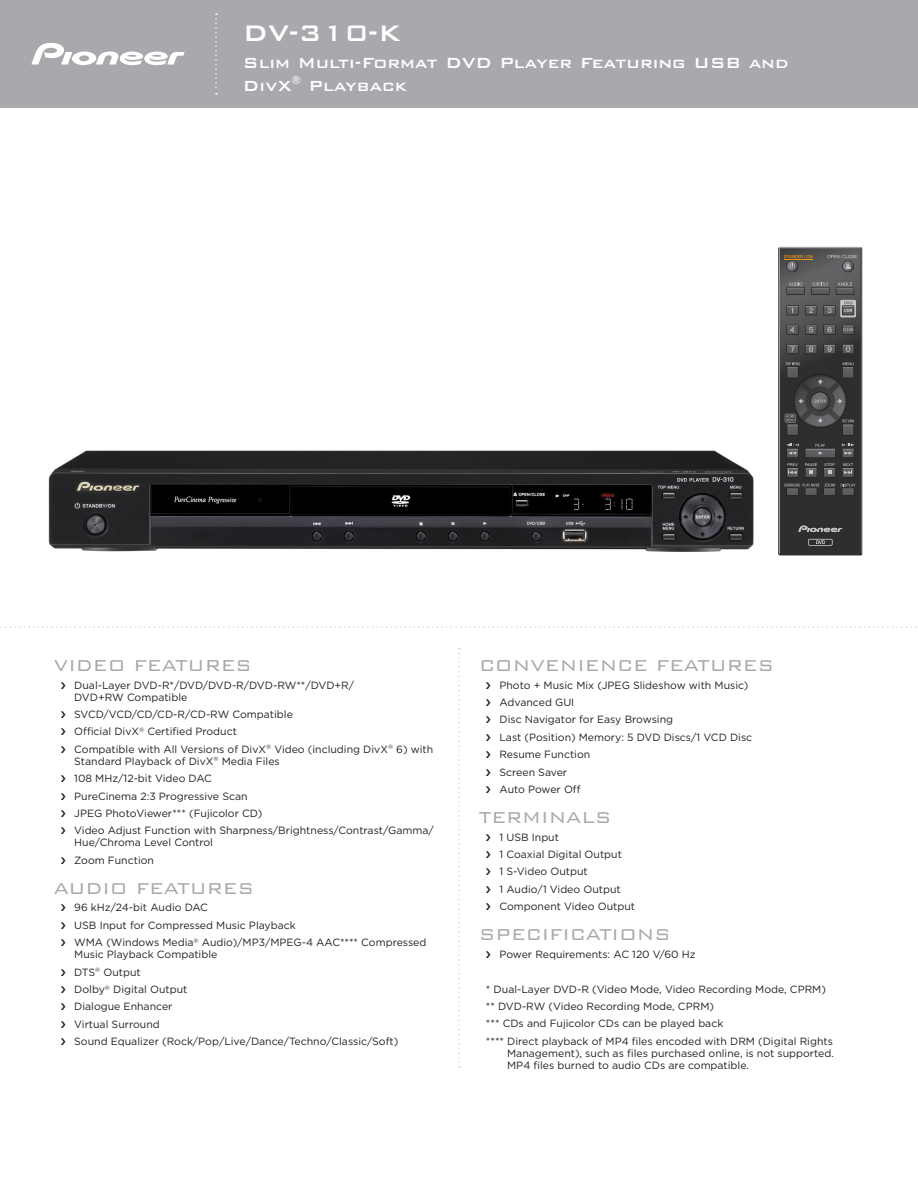
<style>
.page{position:relative;width:918px;height:1188px;background:#fff}
.page>*{position:absolute;margin:0;border:0;box-sizing:border-box;transform-origin:0 0}
._00_moderunumber{font:500 30px "Bank Gothic BT";color:#fff}
._02_Pioneer_Subhead{font:300 21px "Bank Gothic BT";color:#a8a9ad}
._01_Lead{font:500 19.5px/22.5px "Bank Gothic BT";color:#fff}
._03_Main_Text{font:10.5px/12px "Gotham";color:#231f20}
._05_sub_text{font:10.5px/12px "Gotham";color:#231f20;text-align:justify}
</style>
<div class="page">
<div style="left:0;top:0;width:918px;height:108px;background:#a8a9ad"></div>
<svg style="left:215px;top:14px;width:2px;height:80px"></svg>
<svg style="left:31px;top:43px;width:154px;height:22px"></svg>
<svg style="left:458px;top:648px;width:2px;height:420px"></svg>
<svg style="left:0;top:626px;width:916px;height:2px"></svg>
<svg style="left:778px;top:247px;width:84px;height:308px;background:#494849"></svg>
<img style="left:48px;top:450px;width:706px;height:102px">
<p class="_00_moderunumber" style="left:243px;top:17px;width:161px">DV-310-K</p>
<p class="_01_Lead" style="left:243px;top:52px;width:547px">Slim Multi-Format DVD Player Featuring USB and<br>DivX<sup>®</sup> Playback</p>
<p class="_02_Pioneer_Subhead" style="left:54px;top:655px;width:199px">VIDEO FEATURES</p>
<p class="_03_Main_Text" style="left:74px;top:679px;width:282px">Dual-Layer DVD-R*/DVD/DVD-R/DVD-RW**/DVD+R/<br>DVD+RW Compatible</p>
<p class="_03_Main_Text" style="left:74px;top:708px;width:220px">SVCD/VCD/CD/CD-R/CD-RW Compatible</p>
<p class="_03_Main_Text" style="left:74px;top:726px;width:164px">Official DivX<sup>®</sup> Certified Product</p>
<p class="_03_Main_Text" style="left:74px;top:743px;width:361px">Compatible with All Versions of DivX<sup>®</sup> Video (including DivX<sup>®</sup> 6) with<br>Standard Playback of DivX<sup>®</sup> Media Files</p>
<p class="_03_Main_Text" style="left:74px;top:772px;width:139px">108 MHz/12-bit Video DAC</p>
<p class="_03_Main_Text" style="left:74px;top:790px;width:175px">PureCinema 2:3 Progressive Scan</p>
<p class="_03_Main_Text" style="left:74px;top:807px;width:190px">JPEG PhotoViewer*** (Fujicolor CD)</p>
<p class="_03_Main_Text" style="left:74px;top:825px;width:361px">Video Adjust Function with Sharpness/Brightness/Contrast/Gamma/<br>Hue/Chroma Level Control</p>
<p class="_03_Main_Text" style="left:74px;top:854px;width:81px">Zoom Function</p>
<p class="_02_Pioneer_Subhead" style="left:54px;top:877px;width:202px">AUDIO FEATURES</p>
<p class="_03_Main_Text" style="left:74px;top:902px;width:135px">96 kHz/24-bit Audio DAC</p>
<p class="_03_Main_Text" style="left:74px;top:919px;width:223px">USB Input for Compressed Music Playback</p>
<p class="_03_Main_Text" style="left:74px;top:936px;width:354px">WMA (Windows Media<sup>®</sup> Audio)/MP3/MPEG-4 AAC**** Compressed<br>Music Playback Compatible</p>
<p class="_03_Main_Text" style="left:74px;top:966px;width:68px">DTS<sup>®</sup> Output</p>
<p class="_03_Main_Text" style="left:74px;top:983px;width:115px">Dolby<sup>®</sup> Digital Output</p>
<p class="_03_Main_Text" style="left:74px;top:1001px;width:100px">Dialogue Enhancer</p>
<p class="_03_Main_Text" style="left:74px;top:1018px;width:87px">Virtual Surround</p>
<p class="_03_Main_Text" style="left:74px;top:1035px;width:326px">Sound Equalizer (Rock/Pop/Live/Dance/Techno/Classic/Soft)</p>
<p class="_02_Pioneer_Subhead" style="left:479px;top:655px;width:296px">CONVENIENCE FEATURES</p>
<p class="_03_Main_Text" style="left:499px;top:679px;width:251px">Photo + Music Mix (JPEG Slideshow with Music)</p>
<p class="_03_Main_Text" style="left:499px;top:696px;width:76px">Advanced GUI</p>
<p class="_03_Main_Text" style="left:499px;top:714px;width:175px">Disc Navigator for Easy Browsing</p>
<p class="_03_Main_Text" style="left:499px;top:731px;width:254px">Last (Position) Memory: 5 DVD Discs/1 VCD Disc</p>
<p class="_03_Main_Text" style="left:499px;top:748px;width:92px">Resume Function</p>
<p class="_03_Main_Text" style="left:499px;top:766px;width:69px">Screen Saver</p>
<p class="_03_Main_Text" style="left:499px;top:783px;width:83px">Auto Power Off</p>
<p class="_02_Pioneer_Subhead" style="left:479px;top:807px;width:134px">TERMINALS</p>
<p class="_03_Main_Text" style="left:499px;top:831px;width:61px">1 USB Input</p>
<p class="_03_Main_Text" style="left:499px;top:848px;width:124px">1 Coaxial Digital Output</p>
<p class="_03_Main_Text" style="left:499px;top:866px;width:90px">1 S-Video Output</p>
<p class="_03_Main_Text" style="left:499px;top:883px;width:123px">1 Audio/1 Video Output</p>
<p class="_03_Main_Text" style="left:499px;top:900px;width:137px">Component Video Output</p>
<p class="_02_Pioneer_Subhead" style="left:479px;top:924px;width:193px">SPECIFICATIONS</p>
<p class="_03_Main_Text" style="left:499px;top:948px;width:198px">Power Requirements: AC 120 V/60 Hz</p>
<p class="_05_sub_text" style="left:486px;top:983px;width:341px">* Dual-Layer DVD-R (Video Mode, Video Recording Mode, CPRM)</p>
<p class="_05_sub_text" style="left:486px;top:1000px;width:230px">** DVD-RW (Video Recording Mode, CPRM)</p>
<p class="_05_sub_text" style="left:486px;top:1017px;width:239px">*** CDs and Fujicolor CDs can be played back</p>
<p class="_05_sub_text" style="left:507px;top:1035px;width:328px;text-indent:-21px">**** Direct playback of MP4 files encoded with DRM (Digital Rights Management), such as files purchased online, is not supported.<br>MP4 files burned to audio CDs are compatible.</p>
</div>
